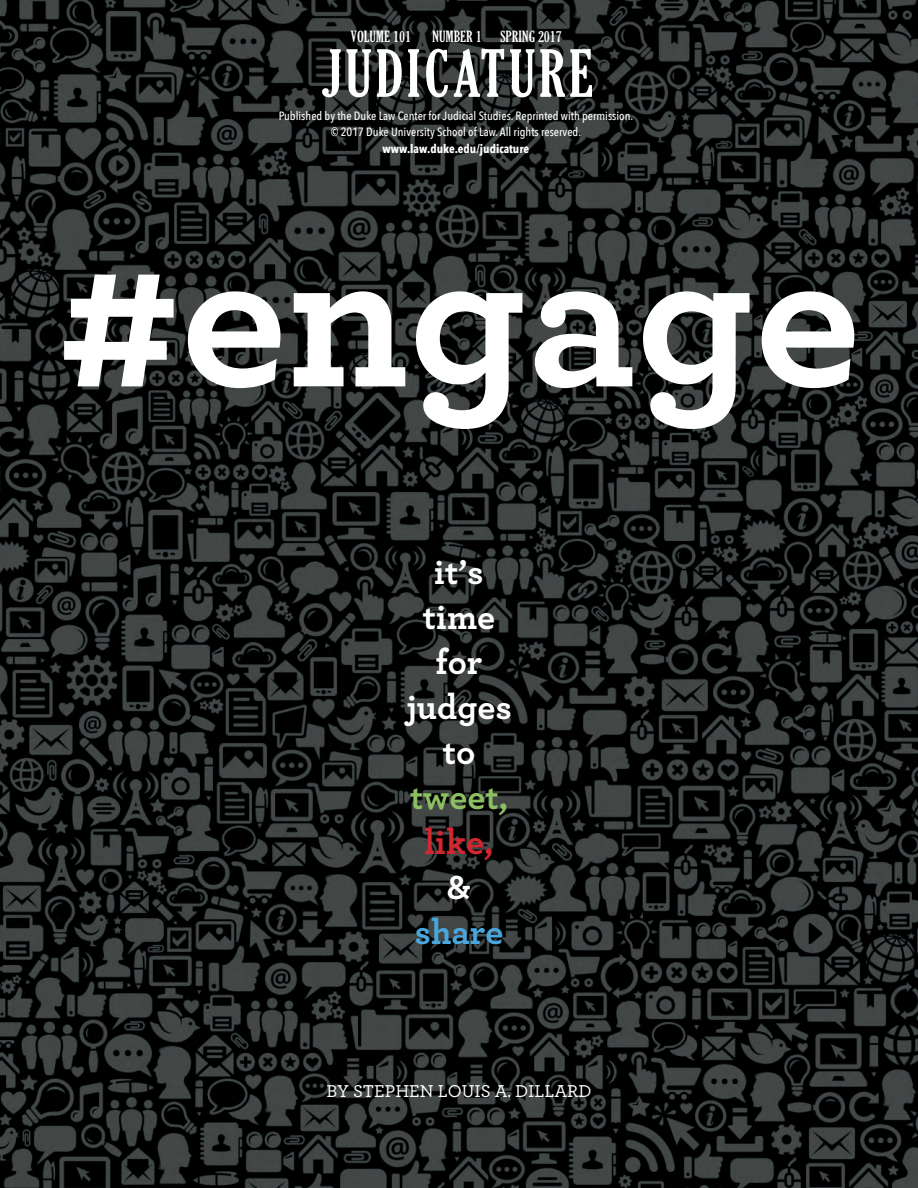
<style>
.page{position:relative;width:918px;height:1188px;background:#fff}
.page>*{position:absolute;margin:0;border:0;box-sizing:border-box;transform-origin:0 0}
.t1{font:700 213px "Archer";color:#fff}
.t2{font:700 expanded 62.85px "Gloucester MT Pro";letter-spacing:.055em;color:#fff}
.t3{font:700 36px "Archer";color:#fff}
.t4{font:700 36px "Archer";color:#8dbf62}
.t5{font:700 36px "Archer";color:#d3272f}
.t6{font:700 36px "Archer";color:#49a7db}
.t7{font:500 18px "Archer";color:#fff}
.Body_Copy_-_no_inden{font:700 expanded 15px "Gloucester MT Pro";letter-spacing:.01em;color:#fff}
.Table_Text{font:500 12px/16.5px "Avenir Next Condensed";color:#fff;text-align:center}
.s1{font-weight:700}
</style>
<div class="page">
<img style="left:0;top:0;width:918px;height:1188px">
<p class="Body_Copy_-_no_inden" style="left:351px;top:27px;width:62px">VOLUME 101</p>
<p class="Body_Copy_-_no_inden" style="left:432px;top:27px;width:131px">NUMBER 1 SPRING 2017</p>
<p class="t2" style="left:320px;top:35px;width:274px">JUDICATURE</p>
<p class="Table_Text" style="left:279px;top:107px;width:356px">Published by the Duke Law Center for Judicial Studies. Reprinted with permission. © 2017 Duke University School of Law. All rights reserved. <span class="s1">www.law.duke.edu/judicature</span></p>
<p class="t1" style="left:57px;top:147px;width:805px">#engage</p>
<p class="t3" style="left:434px;top:544px;width:51px">it’s</p>
<p class="t3" style="left:423px;top:589px;width:74px">time</p>
<p class="t3" style="left:435px;top:634px;width:49px">for</p>
<p class="t3" style="left:406px;top:679px;width:107px">judges</p>
<p class="t3" style="left:443px;top:724px;width:34px">to</p>
<p class="t4" style="left:410px;top:769px;width:99px">tweet,</p>
<p class="t5" style="left:425px;top:814px;width:70px">like,</p>
<p class="t3" style="left:447px;top:859px;width:26px">&amp;</p>
<p class="t6" style="left:415px;top:904px;width:90px">share</p>
<p class="t7" style="left:327px;top:1078px;width:266px">BY STEPHEN LOUIS A. DILLARD</p>
</div>
